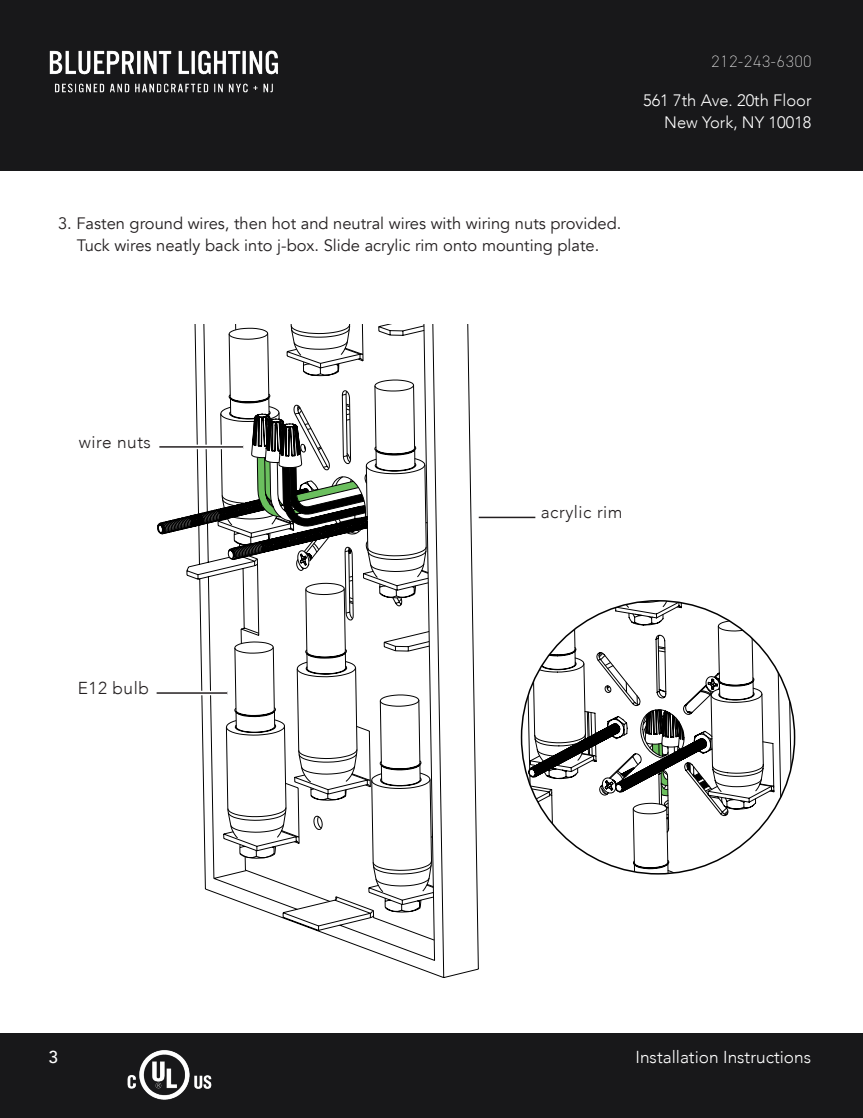
<style>
.page{position:relative;width:863px;height:1118px;background:#fff}
.page>*{position:absolute;margin:0;border:0;box-sizing:border-box;transform-origin:0 0}
.t1{font:300 17.25px "Avenir";letter-spacing:.03em;color:#231f20}
.t2{font:300 17.25px "Avenir";color:#fff}
.t3{font:500 17.25px "Avenir";color:#fff}
.t4{font:16.5px "Avenir";color:#231f20}
.t5{font:300 16.5px "Avenir";color:#fff}
.t6{font:200 16.5px "DIN2014";letter-spacing:.06em;color:#fff}
</style>
<div class="page">
<svg style="left:344px;top:324px;width:135px;height:654px"></svg>
<svg style="left:186px;top:324px;width:249px;height:617px"></svg>
<svg style="left:210px;top:324px;width:224px;height:585px"></svg>
<hr style="left:479px;top:516px;width:56px;height:2px;background:#231f20">
<div style="left:0;top:1033px;width:863px;height:84px;background:#18181a"></div>
<div style="left:0;top:0;width:863px;height:171px;background:#18181a"></div>
<svg style="left:157px;top:413px;width:211px;height:154px"></svg>
<svg style="left:156px;top:690px;width:72px;height:5px"></svg>
<svg style="left:521px;top:678px;width:273px;height:119px"></svg>
<svg style="left:525px;top:662px;width:257px;height:150px"></svg>
<svg style="left:547px;top:601px;width:226px;height:272px"></svg>
<svg style="left:528px;top:647px;width:200px;height:171px"></svg>
<img style="left:49px;top:50px;width:229px;height:43px">
<img style="left:127px;top:1050px;width:85px;height:50px">
<p class="t6" style="left:711px;top:52px;width:101px">212-243-6300</p>
<p class="t5" style="left:643px;top:90px;width:170px">561 7th Ave. 20th Floor</p>
<p class="t5" style="left:664px;top:113px;width:149px">New York, NY 10018</p>
<p class="t4" style="left:58px;top:213px;width:565px">3. Fasten ground wires, then hot and neutral wires with wiring nuts provided.</p>
<p class="t4" style="left:77px;top:236px;width:524px">Tuck wires neatly back into j-box. Slide acrylic rim onto mounting plate.</p>
<p class="t1" style="left:79px;top:431px;width:74px">wire nuts</p>
<p class="t1" style="left:78px;top:678px;width:73px">E12 bulb</p>
<p class="t1" style="left:541px;top:502px;width:83px">acrylic rim</p>
<p class="t3" style="left:48px;top:1041px;width:11px">3</p>
<p class="t2" style="left:635px;top:1046px;width:177px">Installation Instructions</p>
</div>
